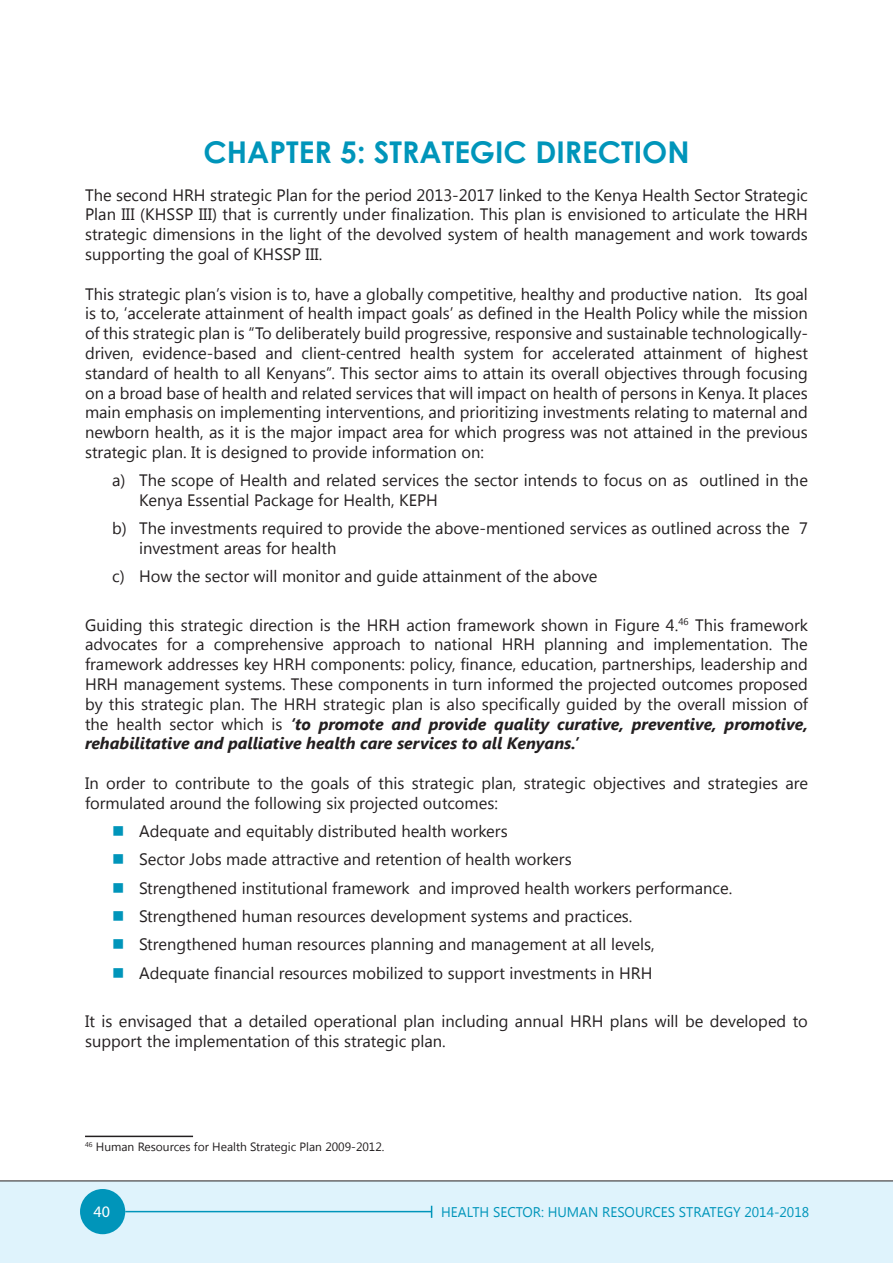
<style>
.page{position:relative;width:893px;height:1263px;background:#fff}
.page>*{position:absolute;margin:0;border:0;box-sizing:border-box;transform-origin:0 0}
.t1{font:700 30px "Century Gothic";color:#0095ba}
.t2{font:22.5px "Myriad Arabic";color:#fff}
.t3{font:16.5px/19.8px "Segoe UI";color:#231f20}
.t4{font:13.95px "Segoe UI";color:#0095ba}
.t5{font:12px "Segoe UI";color:#231f20}
.s1{font-weight:700;font-style:italic}
.s2{color:#0095ba}
</style>
<div class="page">
<div style="left:0;top:1181px;width:893px;height:82px;background:#dff3fc"></div>
<div style="left:80px;top:1189px;width:45px;height:45px;background:#0095ba;border-radius:50%"></div>
<hr style="left:125px;top:1211px;width:307px;height:1px;background:#0095ba">
<hr style="left:0;top:1181px;width:893px;height:1px;background:#231f20">
<hr style="left:85px;top:1135px;width:108px;height:2px;background:#231f20">
<h1 class="t1" style="left:203px;top:133px;width:487px">CHAPTER 5: STRATEGIC DIRECTION</h1>
<p class="t3" style="left:85px;top:184px;width:724px;text-align:justify">The second HRH strategic Plan for the period 2013-2017 linked to the Kenya Health Sector Strategic Plan III (KHSSP III) that is currently under finalization. This plan is envisioned to articulate the HRH strategic dimensions in the light of the devolved system of health management and work towards supporting the goal of KHSSP III.</p>
<p class="t3" style="left:85px;top:283px;width:724px;text-align:justify">This strategic plan’s vision is to, have a globally competitive, healthy and productive nation. Its goal is to, ‘accelerate attainment of health impact goals’ as defined in the Health Policy while the mission of this strategic plan is “To deliberately build progressive, responsive and sustainable technologically&shy;driven, evidence-based and client-centred health system for accelerated attainment of highest standard of health to all Kenyans”. This sector aims to attain its overall objectives through focusing on a broad base of health and related services that will impact on health of persons in Kenya. It places main emphasis on implementing interventions, and prioritizing investments relating to maternal and newborn health, as it is the major impact area for which progress was not attained in the previous strategic plan. It is designed to provide information on:</p>
<p class="t3" style="left:139px;top:470px;width:670px;text-indent:-27px">a) The scope of Health and related services the sector intends to focus on as outlined in the<br>Kenya Essential Package for Health, KEPH</p>
<p class="t3" style="left:139px;top:518px;width:670px;text-indent:-27px">b) The investments required to provide the above-mentioned services as outlined across the 7 investment areas for health</p>
<p class="t3" style="left:112px;top:566px;width:487px">c) How the sector will monitor and guide attainment of the above</p>
<p class="t3" style="left:85px;top:614px;width:724px;text-align:justify">Guiding this strategic direction is the HRH action framework shown in Figure 4.<sup>46</sup> This framework advocates for a comprehensive approach to national HRH planning and implementation. The framework addresses key HRH components: policy, finance, education, partnerships, leadership and HRH management systems. These components in turn informed the projected outcomes proposed by this strategic plan. The HRH strategic plan is also specifically guided by the overall mission of the health sector which is <span class="s1">‘to promote and provide quality curative, preventive, promotive, rehabilitative and palliative health care services to all Kenyans.’</span></p>
<p class="t3" style="left:85px;top:772px;width:724px">In order to contribute to the goals of this strategic plan, strategic objectives and strategies are formulated around the following six projected outcomes:</p>
<p class="t3" style="left:112px;top:821px;width:397px"><span class="s2">■</span> Adequate and equitably distributed health workers</p>
<p class="t3" style="left:112px;top:849px;width:461px"><span class="s2">■</span> Sector Jobs made attractive and retention of health workers</p>
<p class="t3" style="left:112px;top:877px;width:622px"><span class="s2">■</span> Strengthened institutional framework and improved health workers performance.</p>
<p class="t3" style="left:112px;top:905px;width:522px"><span class="s2">■</span> Strengthened human resources development systems and practices.</p>
<p class="t3" style="left:112px;top:934px;width:544px"><span class="s2">■</span> Strengthened human resources planning and management at all levels,</p>
<p class="t3" style="left:112px;top:962px;width:542px"><span class="s2">■</span> Adequate financial resources mobilized to support investments in HRH</p>
<p class="t3" style="left:85px;top:1010px;width:724px">It is envisaged that a detailed operational plan including annual HRH plans will be developed to support the implementation of this strategic plan.</p>
<p class="t5" style="left:85px;top:1138px;width:301px"><sup>46</sup> Human Resources for Health Strategic Plan 2009-2012.</p>
<h2 class="t2" style="left:94px;top:1196px;width:18px">40</h2>
<p class="t4" style="left:441px;top:1202px;width:254px">HEALTH SECTOR: Human ResourceS Strat</p>
<p class="t4" style="left:717px;top:1202px;width:94px">EGY 2014-2018</p>
</div>
